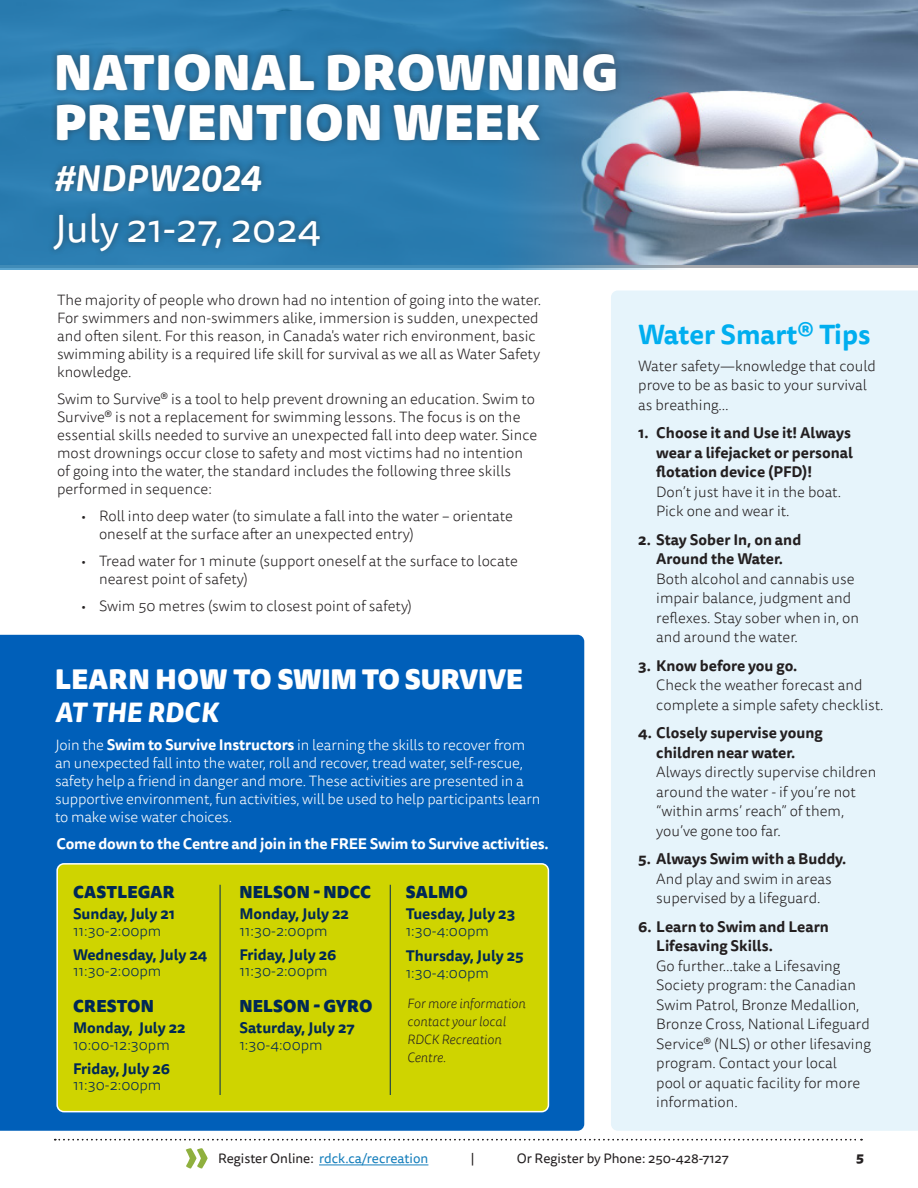
<style>
.page{position:relative;width:918px;height:1188px;background:#fff}
.page>*{position:absolute;margin:0;border:0;box-sizing:border-box;transform-origin:0 0}
.heading_36{font:900 48px/50.4px "Tisa Sans Pro";letter-spacing:.01em;color:#fff}
.heading_36-2{font:39px "Tisa Sans Pro";color:#fff}
.heading_36-3{font:italic 700 36px "Tisa Sans Pro";letter-spacing:.005em;color:#fff}
.heading_36-4{font:900 27px/32.4px "Tisa Sans Pro";letter-spacing:-.01em;color:#fff}
.heading_18{font:700 27px "Tisa Sans Pro";color:#00aeef}
.LG_Program_Description{font:900 16.5px "Tisa Sans Pro";letter-spacing:.01em;color:#002855}
.LG_Program_Description-2{font:300 15px/19.5px "Tisa Sans Pro";color:#231f20}
.LG_Program_Description-3{font:300 15px/18px "Tisa Sans Pro";letter-spacing:-.01em;color:#fff}
.LG_Program_Description-4{font:700 15px/16.5px "Tisa Sans Pro";color:#002855}
.LG_Program_Description-5{font:700 15px/19.5px "Tisa Sans Pro";color:#231f20}
.feature_body_bold{font:700 15px "Tisa Sans Pro";letter-spacing:-.01em;color:#fff}
.t1{font:italic 300 13.5px/18px "Tisa Sans Pro";color:#231f20}
.LG_Program_Description-6{font:13.5px "Tisa Sans Pro";color:#167fbc}
.LG_Program_Description-7{font:13.5px "Tisa Sans Pro";color:#231f20}
.LG_Program_Description-8{font:800 13.5px "Tisa Sans Pro";color:#231f20}
.s1{font-weight:800;font-style:italic}
.s2{font-weight:700}
.s3{font-weight:300}
.s4{color:#231f20}
</style>
<div class="page">
<hr style="left:319px;top:1164px;width:109px;height:1px;background:#167fbc">
<svg style="left:186px;top:1148px;width:22px;height:21px"></svg>
<svg style="left:55px;top:1139px;width:807px;height:1px"></svg>
<div style="left:0;top:635px;width:584px;height:496px;background:#005fb9"></div>
<div style="left:57px;top:864px;width:491px;height:248px;background:#cfd400;border-radius:7px"></div>
<div style="left:56px;top:863px;width:493px;height:249px;border:2px solid #fff;border-radius:7px"></div>
<img style="left:688px;top:0;width:230px;height:264px">
<svg style="left:0;top:0;width:688px;height:270px;background:#4b87b1"></svg>
<div style="left:47px;top:46px;width:576px;height:212px;background:#231f20;opacity:.5"></div>
<div style="left:611px;top:291px;width:307px;height:840px;background:#e6f4fb"></div>
<hr style="left:220px;top:885px;width:1px;height:210px;background:#002855">
<hr style="left:390px;top:885px;width:1px;height:210px;background:#002855">
<p class="heading_36" style="left:54px;top:46px;width:565px">NATIONAL DROWNING<br>PREVENTION WEEK</p>
<p class="heading_36-3" style="left:54px;top:151px;width:208px">#NDPW2024</p>
<p class="heading_36-2" style="left:54px;top:202px;width:268px">July 21-27, 2024</p>
<p class="LG_Program_Description-2" style="left:57px;top:291px;width:486px;line-height:18px">The majority of people who drown had no intention of going into the water.<br>For swimmers and non-swimmers alike, immersion is sudden, unexpected and often silent. For this reason, in Canada's water rich environment, basic swimming ability is a required life skill for survival as we all as Water Safety knowledge.</p>
<p class="LG_Program_Description-2" style="left:57px;top:390px;width:482px;line-height:18px">Swim to Survive® is a tool to help prevent drowning an education. Swim to Survive® is not a replacement for swimming lessons. The focus is on the essential skills needed to survive an unexpected fall into deep water. Since most drownings occur close to safety and most victims had no intention of going into the water, the standard includes the following three skills performed in sequence:</p>
<p class="LG_Program_Description-2" style="left:99px;top:507px;width:415px;line-height:18px;text-indent:-18px">• Roll into deep water (to simulate a fall into the water – orientate oneself at the surface after an unexpected entry)</p>
<p class="LG_Program_Description-2" style="left:99px;top:552px;width:420px;line-height:18px;text-indent:-18px">• Tread water for 1 minute (support oneself at the surface to locate nearest point of safety)</p>
<p class="LG_Program_Description-2" style="left:81px;top:597px;width:332px">• Swim 50 metres (swim to closest point of safety)</p>
<p class="heading_36-4" style="left:55px;top:663px;width:469px">LEARN HOW TO SWIM TO SURVIVE<br><span class="s1">AT THE RDCK</span></p>
<p class="LG_Program_Description-3" style="left:55px;top:737px;width:487px">Join the <span class="s2">Swim to Survive Instructors</span> in learning the skills to recover from an unexpected fall into the water, roll and recover, tread water, self-rescue, safety help a friend in danger and more. These activities are presented in a supportive environment, fun activities, will be used to help participants learn to make wise water choices.</p>
<p class="feature_body_bold" style="left:57px;top:832px;width:494px">Come down to the Centre and join in the FREE Swim to Survive activities.</p>
<p class="LG_Program_Description" style="left:73px;top:879px;width:103px">CASTLEGAR</p>
<p class="LG_Program_Description-4" style="left:73px;top:906px;width:103px">Sunday, July 21<br><span class="s3">11:30-2:00pm</span></p>
<p class="LG_Program_Description-4" style="left:73px;top:946px;width:136px">Wednesday, July 24<br><span class="s3">11:30-2:00pm</span></p>
<p class="LG_Program_Description" style="left:73px;top:993px;width:82px">CRESTON</p>
<p class="LG_Program_Description-4" style="left:73px;top:1020px;width:114px">Monday, July 22<br><span class="s3">10:00-12:30pm</span></p>
<p class="LG_Program_Description-4" style="left:73px;top:1060px;width:99px">Friday, July 26<br><span class="s3">11:30-2:00pm</span></p>
<p class="LG_Program_Description" style="left:239px;top:879px;width:133px">NELSON - NDCC</p>
<p class="LG_Program_Description-4" style="left:239px;top:906px;width:111px">Monday, July 22<br><span class="s3">11:30-2:00pm</span></p>
<p class="LG_Program_Description-4" style="left:239px;top:946px;width:99px">Friday, July 26<br><span class="s3">11:30-2:00pm</span></p>
<p class="LG_Program_Description" style="left:239px;top:993px;width:135px">NELSON - GYRO</p>
<p class="LG_Program_Description-4" style="left:239px;top:1020px;width:117px">Saturday, July 27<br><span class="s3">1:30-4:00pm</span></p>
<p class="LG_Program_Description" style="left:406px;top:879px;width:64px">SALMO</p>
<p class="LG_Program_Description-4" style="left:406px;top:906px;width:111px">Tuesday, July 23<br><span class="s3">1:30-4:00pm</span></p>
<p class="LG_Program_Description-4" style="left:406px;top:948px;width:120px">Thursday, July 25<br><span class="s3">1:30-4:00pm</span></p>
<p class="t1" style="left:407px;top:995px;width:120px">For more information contact your local<br>RDCK Recreation<br>Centre.</p>
<p class="heading_18" style="left:638px;top:314px;width:234px">Water Smart® Tips</p>
<p class="LG_Program_Description-2" style="left:638px;top:356px;width:239px">Water safety—knowledge that could prove to be as basic to your survival as breathing…</p>
<p class="LG_Program_Description-5" style="left:656px;top:423px;width:198px;text-indent:-18px">1. Choose it and Use it! Always wear a lifejacket or personal flotation device (PFD)!<br><span class="s3">Don’t just have it in the boat.<br>Pick one and wear it.</span></p>
<p class="LG_Program_Description-2" style="left:656px;top:530px;width:204px;text-indent:-18px"><span class="s2">2. Stay Sober In, on and<br>Around the Water.<br></span>Both alcohol and cannabis use impair balance, judgment and reflexes. Stay sober when in, on and around the water.</p>
<p class="LG_Program_Description-2" style="left:656px;top:656px;width:229px;text-indent:-18px"><span class="s2">3. Know before you go.<br></span>Check the weather forecast and complete a simple safety checklist.</p>
<p class="LG_Program_Description-2" style="left:656px;top:724px;width:222px;text-indent:-18px"><span class="s2">4. Closely supervise young children near water.<br></span>Always directly supervise children around the water - if you’re not “within arms’ reach” of them, you’ve gone too far.</p>
<p class="LG_Program_Description-2" style="left:638px;top:850px;width:209px;text-align:center"><span class="s2">5. Always Swim with a Buddy.<br></span>And play and swim in areas supervised by a lifeguard.</p>
<p class="LG_Program_Description-2" style="left:656px;top:917px;width:216px;text-indent:-18px"><span class="s2">6. Learn to Swim and Learn<br>Lifesaving Skills.<br></span>Go further…take a Lifesaving<br>Society program: the Canadian<br>Swim Patrol, Bronze Medallion,<br>Bronze Cross, National Lifeguard<br>Service® (NLS) or other lifesaving program. Contact your local<br>pool or aquatic facility for more information.</p>
<p class="LG_Program_Description-6" style="left:218px;top:1149px;width:212px"><span class="s4">Register Online:</span> rdck.ca/recreation</p>
<p class="LG_Program_Description-7" style="left:471px;top:1149px;width:5px">|</p>
<p class="LG_Program_Description-7" style="left:517px;top:1149px;width:214px">Or Register by Phone: 250-428-7127</p>
<p class="LG_Program_Description-8" style="left:856px;top:1147px;width:9px">5</p>
</div>
